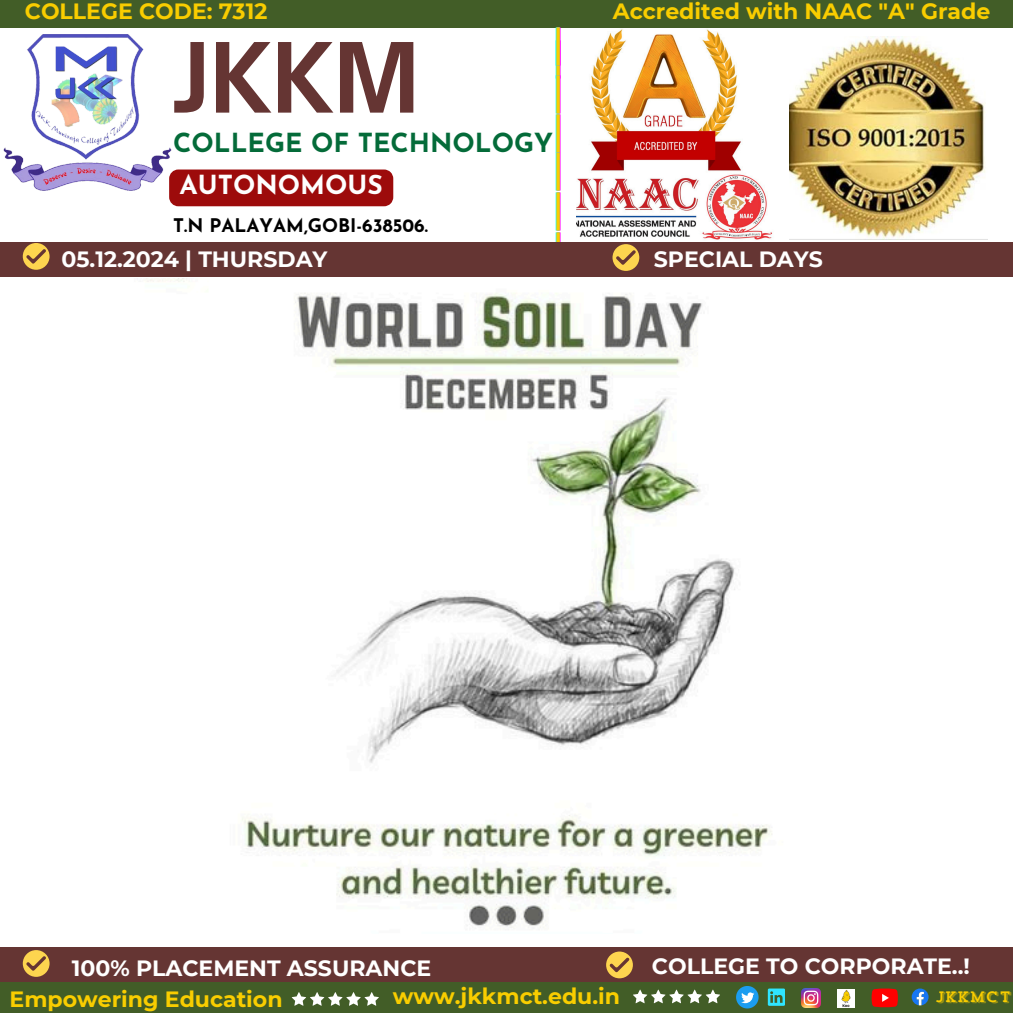
<style>
.page{position:relative;width:1013px;height:1013px;background:#fff}
.page>*{position:absolute;margin:0;border:0;box-sizing:border-box;transform-origin:0 0}
.t1{font:700 92.5px "Open Sauce One";color:#653533}
.t2{font:40.75px/40px "Josefin Sans";color:#f0f}
.t3{font:700 26.25px "Josefin Sans";color:#046b39}
.t4{font:700 26.25px "Josefin Sans";color:#fefefe}
.t5{font:700 22px "Montserrat";color:#fff}
.t6{font:700 22px "Montserrat";color:#f9cd00}
.t7{font:700 18.75px "Josefin Sans";color:#000}
.t8{font:15px "Trend Slab Four";color:#f9cd00}
</style>
<div class="page">
<div style="left:0;top:981px;width:1012px;height:31px;background:#425d27"></div>
<svg style="left:413px;top:276px;width:184px;height:1px"></svg>
<img style="left:3px;top:34px;width:169px;height:157px">
<img style="left:801px;top:988px;width:19px;height:19px">
<svg style="left:736px;top:986px;width:22px;height:22px"></svg>
<svg style="left:767px;top:988px;width:17px;height:17px"></svg>
<img style="left:837px;top:989px;width:18px;height:18px">
<svg style="left:871px;top:988px;width:26px;height:19px"></svg>
<svg style="left:911px;top:988px;width:17px;height:17px"></svg>
<img style="left:576px;top:29px;width:196px;height:211px">
<img style="left:789px;top:37px;width:196px;height:202px">
<div style="left:0;top:0;width:1012px;height:28px;background:#425d27"></div>
<div style="left:0;top:946px;width:1012px;height:35px;background:#653533"></div>
<svg style="left:633px;top:989px;width:87px;height:14px"></svg>
<svg style="left:292px;top:992px;width:87px;height:13px"></svg>
<div style="left:0;top:242px;width:1012px;height:34px;background:#653533"></div>
<svg style="left:23px;top:950px;width:27px;height:26px"></svg>
<svg style="left:606px;top:951px;width:27px;height:27px"></svg>
<svg style="left:612px;top:244px;width:27px;height:27px"></svg>
<svg style="left:23px;top:243px;width:27px;height:27px"></svg>
<img style="left:146px;top:278px;width:626px;height:650px">
<div style="left:169px;top:169px;width:224px;height:37px;background:#9d0b0b"></div>
<p class="t6" style="left:25px;top:-2px;width:244px">COLLEGE CODE: 7312</p>
<h3 class="t6" style="left:613px;top:-2px;width:379px">Accredited with NAAC "A" Grade</h3>
<h2 class="t2" style="left:553px;top:26px;width:13px">|</h2>
<h2 class="t2" style="left:553px;top:39px;width:13px">|</h2>
<p class="t1" style="left:173px;top:20px;width:248px">JKKM</p>
<h3 class="t3" style="left:173px;top:133px;width:381px">COLLEGE OF TECHNOLOGY</h3>
<h2 class="t2" style="left:553px;top:74px;width:13px;line-height:39.5px">| |</h2>
<h2 class="t2" style="left:553px;top:151px;width:13px">| |</h2>
<p class="t4" style="left:180px;top:175px;width:205px">AUTONOMOUS</p>
<h4 class="t7" style="left:173px;top:218px;width:256px">T.N PALAYAM,GOBI-638506.</h4>
<h2 class="t2" style="left:553px;top:231px;width:13px">|</h2>
<p class="t5" style="left:61px;top:246px;width:267px">05.12.2024 | THURSDAY</p>
<h1 class="t5" style="left:11px;top:258px;width:318px">EMPOWERING EDUCATION</h1>
<p class="t5" style="left:654px;top:246px;width:170px">SPECIAL DAYS</p>
<h2 class="t5" style="left:72px;top:954px;width:361px">100% PLACEMENT ASSURANCE</h2>
<p class="t5" style="left:652px;top:952px;width:319px">COLLEGE TO CORPORATE..!</p>
<h2 class="t8" style="left:934px;top:991px;width:78px">jkkmct</h2>
<p class="t6" style="left:393px;top:983px;width:229px">www.jkkmct.edu.in</p>
<h5 class="t6" style="left:10px;top:985px;width:274px">Empowering Education</h5>
</div>
